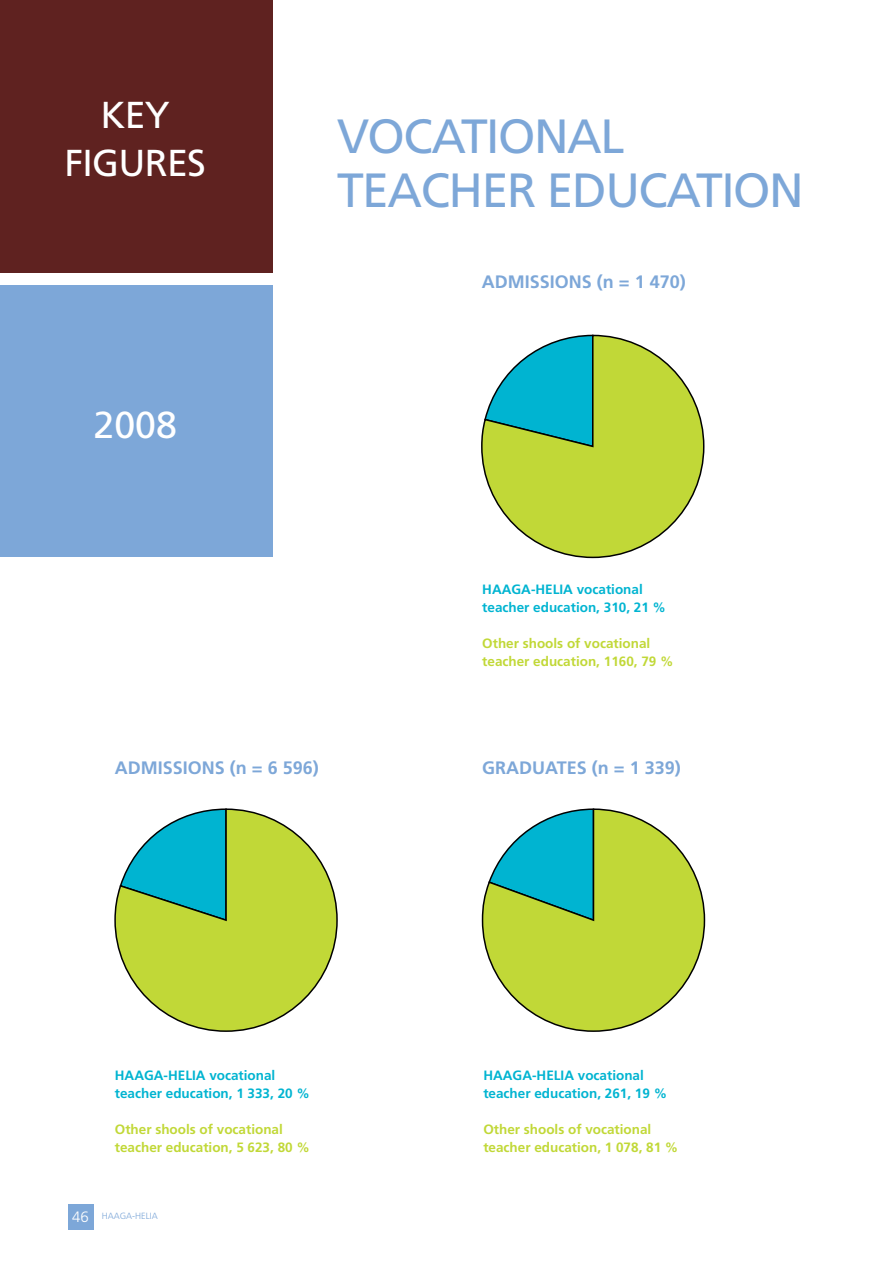
<style>
.page{position:relative;width:893px;height:1263px;background:#fff}
.page>*{position:absolute;margin:0;border:0;box-sizing:border-box;transform-origin:0 0}
.t1{font:48px/54px "Frutiger LT";letter-spacing:-.03em;color:#7da7d8}
.t2{font:37.5px/48px "Frutiger LT";letter-spacing:-.02em;color:#fff;text-align:center}
.t3{font:700 18px "Frutiger LT";color:#7da7d8}
.t4{font:700 13.5px/18px "Frutiger LT";color:#c1d837}
.t5{font:700 13.5px/18px "Frutiger LT";color:#00b4d1}
.t6{font:300 9px "Frutiger LT";color:#7da7d8}
.s1{font-size:15px;color:#fff}
</style>
<div class="page">
<div style="left:68px;top:1204px;width:26px;height:25px;background:#7da7d8"></div>
<div style="left:0;top:0;width:273px;height:273px;background:#5f2220"></div>
<div style="left:0;top:285px;width:273px;height:272px;background:#7da7d8"></div>
<svg style="left:481px;top:808px;width:225px;height:224px"></svg>
<svg style="left:114px;top:808px;width:224px;height:224px"></svg>
<svg style="left:481px;top:334px;width:224px;height:225px"></svg>
<h2 class="t2" style="left:65px;top:91px;width:143px">KEY<br>FIGURES</h2>
<h2 class="t2" style="left:94px;top:401px;width:85px">2008</h2>
<h1 class="t1" style="left:337px;top:109px;width:468px">VOCATIONAL<br>TEACHER EDUCATION</h1>
<h3 class="t3" style="left:482px;top:271px;width:205px">ADMISSIONS (n = 1 470)</h3>
<p class="t5" style="left:482px;top:581px;width:185px">HAAGA-HELIA vocational teacher education, 310, 21 %</p>
<p class="t4" style="left:482px;top:635px;width:193px">Other shools of vocational teacher education, 1160, 79 %</p>
<h3 class="t3" style="left:115px;top:757px;width:205px">ADMISSIONS (n = 6 596)</h3>
<h3 class="t3" style="left:482px;top:757px;width:200px">GRADUATES (n = 1 339)</h3>
<p class="t5" style="left:115px;top:1067px;width:197px">HAAGA-HELIA vocational teacher education, 1 333, 20 %</p>
<p class="t4" style="left:115px;top:1121px;width:197px">Other shools of vocational teacher education, 5 623, 80 %</p>
<p class="t6" style="left:72px;top:1211px;width:87px"><span class="s1">46</span> HAAGA-HELIA</p>
<p class="t5" style="left:483px;top:1067px;width:185px">HAAGA-HELIA vocational teacher education, 261, 19 %</p>
<p class="t4" style="left:483px;top:1121px;width:197px">Other shools of vocational teacher education, 1 078, 81 %</p>
</div>
